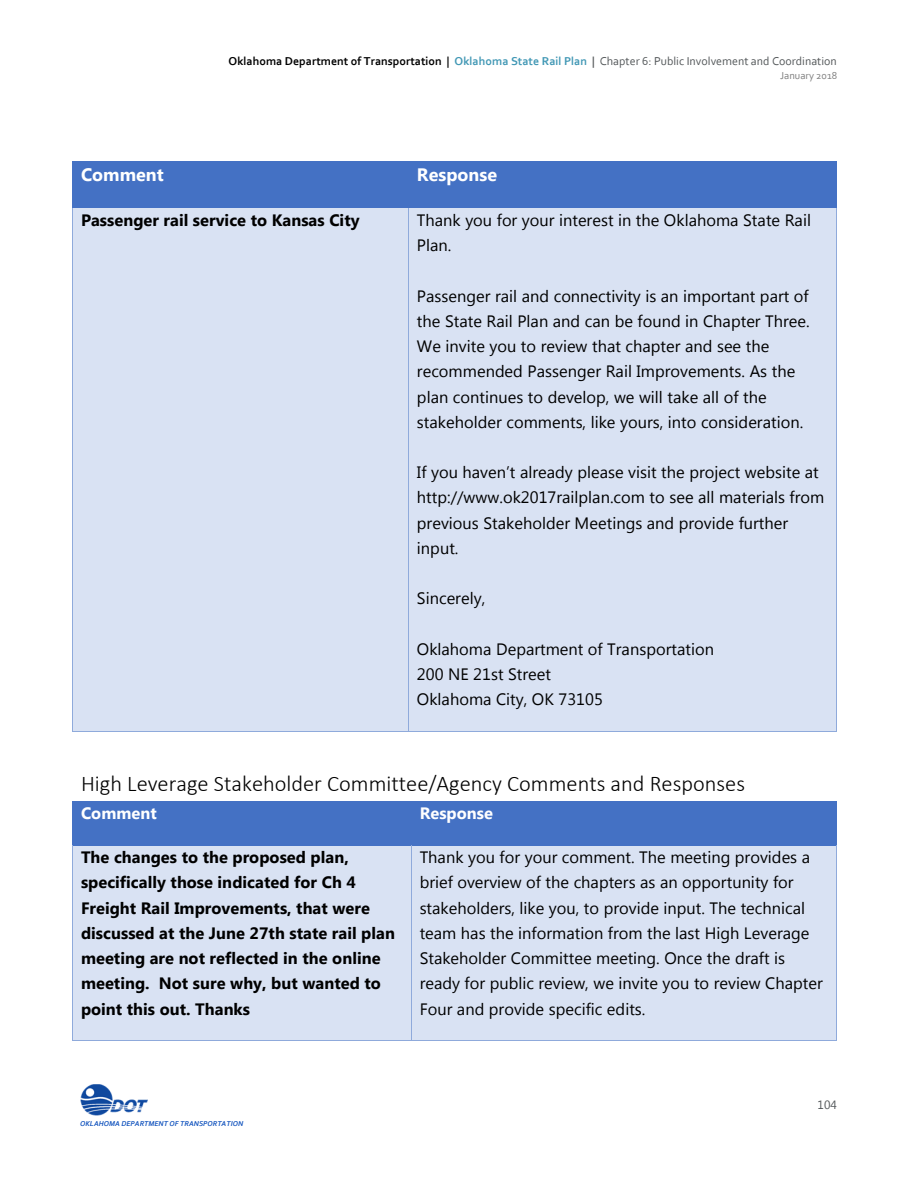
<style>
.page{position:relative;width:918px;height:1188px;background:#fff}
.page>*{position:absolute;margin:0;border:0;box-sizing:border-box;transform-origin:0 0}
.t1{font:300 22.5px "Calibri";color:#000}
.t2{font:700 18px "Segoe UI";color:#fff}
.t3{font:16.5px/25.2px "Segoe UI";color:#000}
.t4{font:700 16.5px/25.2px "Segoe UI";color:#000}
.t5{font:700 16.5px "Segoe UI";color:#fff}
.t6{font:12px "Corbel";color:#54585a}
.t7{font:12px "Segoe UI";color:#54585a}
.t8{font:10.5px "Corbel";color:#7e7e7e}
.t9{font:italic 700 7.5px "Corbel";color:#1757bf}
.s1{font-weight:700;color:#000}
.s2{font-weight:700;color:#4298b5}
.s3{font-weight:700}
</style>
<div class="page">
<img style="left:80px;top:1084px;width:67px;height:32px">
<div style="left:73px;top:162px;width:336px;height:45px;background:#4471c4"></div>
<div style="left:409px;top:162px;width:428px;height:45px;background:#4471c4"></div>
<hr style="left:73px;top:161px;width:764px;height:1px;background:#4471c4">
<hr style="left:837px;top:162px;width:1px;height:45px;background:#4471c4">
<div style="left:73px;top:208px;width:336px;height:523px;background:#d9e2f3"></div>
<div style="left:409px;top:208px;width:428px;height:523px;background:#d9e2f3"></div>
<hr style="left:73px;top:207px;width:764px;height:1px;background:#4471c4">
<hr style="left:73px;top:208px;width:1px;height:524px;background:#8faadb">
<hr style="left:73px;top:731px;width:336px;height:1px;background:#8faadb">
<hr style="left:409px;top:208px;width:1px;height:524px;background:#8faadb">
<hr style="left:409px;top:731px;width:428px;height:1px;background:#8faadb">
<hr style="left:837px;top:208px;width:1px;height:524px;background:#8faadb">
<div style="left:73px;top:802px;width:339px;height:43px;background:#4471c4"></div>
<div style="left:412px;top:802px;width:425px;height:43px;background:#4471c4"></div>
<hr style="left:73px;top:801px;width:764px;height:1px;background:#4471c4">
<hr style="left:837px;top:802px;width:1px;height:43px;background:#4471c4">
<div style="left:73px;top:846px;width:338px;height:194px;background:#d9e2f3"></div>
<div style="left:412px;top:846px;width:425px;height:194px;background:#d9e2f3"></div>
<hr style="left:73px;top:845px;width:764px;height:1px;background:#4471c4">
<hr style="left:73px;top:846px;width:1px;height:195px;background:#8faadb">
<hr style="left:73px;top:1040px;width:338px;height:1px;background:#8faadb">
<hr style="left:411px;top:846px;width:1px;height:195px;background:#8faadb">
<hr style="left:412px;top:1040px;width:425px;height:1px;background:#8faadb">
<hr style="left:837px;top:846px;width:1px;height:195px;background:#8faadb">
<p class="t6" style="left:229px;top:56px;width:610px"><span class="s1">Oklahoma Department of Transportation |</span> <span class="s2">Oklahoma State Rail Plan</span> <span class="s3">|</span> Chapter 6: Public Involvement and Coordination</p>
<p class="t8" style="left:780px;top:71px;width:58px">January 2018</p>
<p class="t2" style="left:81px;top:162px;width:84px">Comment</p>
<p class="t2" style="left:417px;top:162px;width:82px">Response</p>
<p class="t4" style="left:81px;top:206px;width:280px">Passenger rail service to Kansas City</p>
<p class="t3" style="left:417px;top:206px;width:396px">Thank you for your interest in the Oklahoma State Rail<br>Plan.</p>
<p class="t3" style="left:417px;top:282px;width:394px">Passenger rail and connectivity is an important part of the State Rail Plan and can be found in Chapter Three.<br>We invite you to review that chapter and see the recommended Passenger Rail Improvements. As the plan continues to develop, we will take all of the stakeholder comments, like yours, into consideration.</p>
<p class="t3" style="left:417px;top:459px;width:409px">If you haven’t already please visit the project website at http://www.ok2017railplan.com to see all materials from previous Stakeholder Meetings and provide further input.</p>
<p class="t3" style="left:417px;top:585px;width:70px">Sincerely,</p>
<p class="t3" style="left:417px;top:635px;width:299px">Oklahoma Department of Transportation<br>200 NE 21st Street<br>Oklahoma City, OK 73105</p>
<h1 class="t1" style="left:81px;top:774px;width:666px">High Leverage Stakeholder Committee/Agency Comments and Responses</h1>
<p class="t5" style="left:81px;top:801px;width:77px">Comment</p>
<p class="t5" style="left:420px;top:801px;width:75px">Response</p>
<p class="t4" style="left:81px;top:844px;width:316px">The changes to the proposed plan, specifically those indicated for Ch 4<br>Freight Rail Improvements, that were discussed at the June 27th state rail plan meeting are not reflected in the online meeting. Not sure why, but wanted to point this out. Thanks</p>
<p class="t3" style="left:420px;top:844px;width:405px">Thank you for your comment. The meeting provides a brief overview of the chapters as an opportunity for stakeholders, like you, to provide input. The technical team has the information from the last High Leverage Stakeholder Committee meeting. Once the draft is ready for public review, we invite you to review Chapter Four and provide specific edits.</p>
<p class="t9" style="left:80px;top:1120px;width:164px">OKLAHOMA DEPARTMENT OF TRANSPORTATION</p>
<p class="t7" style="left:818px;top:1096px;width:21px">104</p>
</div>
